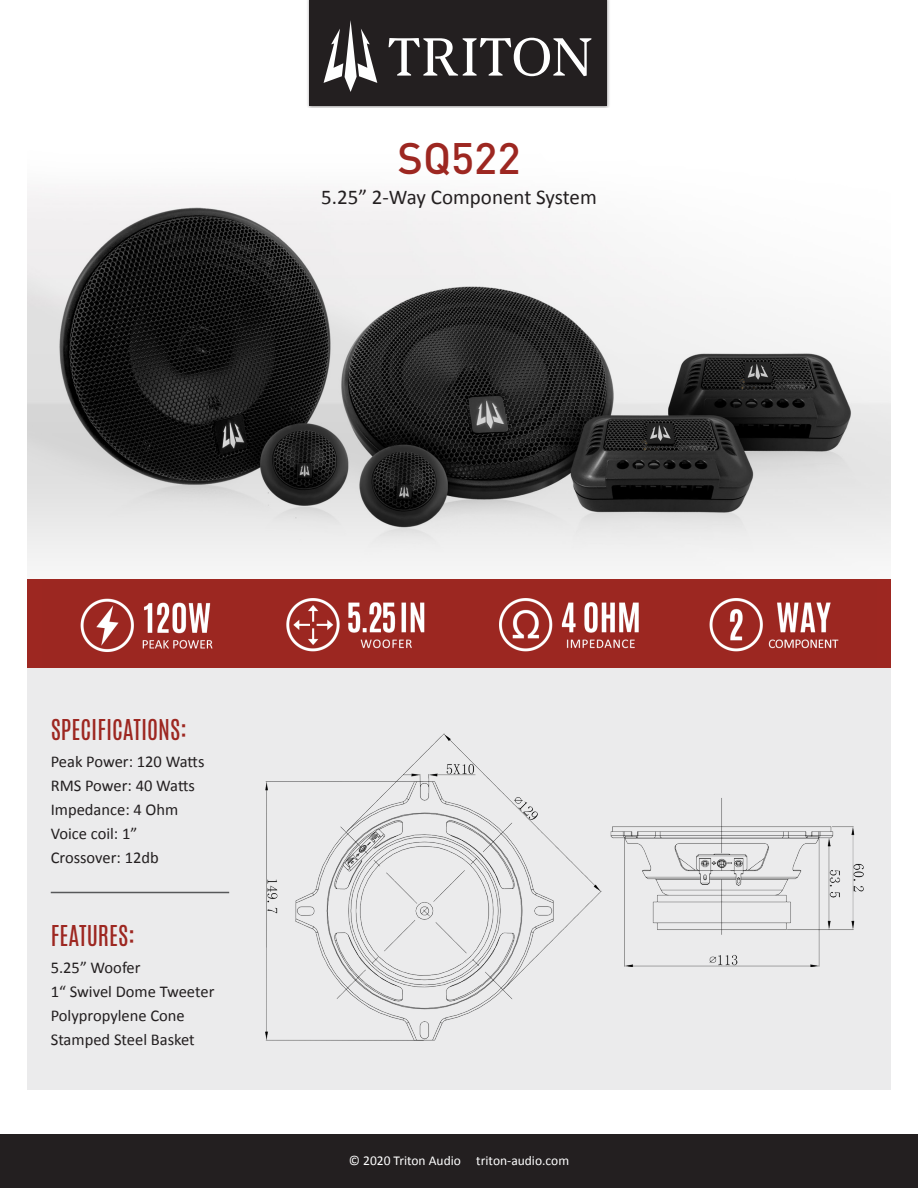
<style>
.page{position:relative;width:918px;height:1188px;background:#fff}
.page>*{position:absolute;margin:0;border:0;box-sizing:border-box;transform-origin:0 0}
.t1{font:500 43.5px "DIN Pro";color:#9d2721}
.t2{font:24px "Antonio";color:#9d2721}
.t3{font:24px "Antonio";color:#9d2721}
.t4{font:21px "Calibri";color:#231f20}
.t5{font:16.5px "Calibri";color:#231f20}
.t6{font:13.5px "Calibri";color:#fff}
</style>
<div class="page">
<div style="left:27px;top:665px;width:864px;height:425px;background:#ebebec"></div>
<div style="left:306px;top:0;width:304px;height:110px;background:#231f20;opacity:.5"></div>
<div style="left:310px;top:0;width:297px;height:106px;background:#231f20"></div>
<svg style="left:324px;top:20px;width:53px;height:72px"></svg>
<svg style="left:389px;top:38px;width:202px;height:38px"></svg>
<div style="left:0;top:1134px;width:918px;height:54px;background:#231f20"></div>
<div style="left:27px;top:577px;width:864px;height:90px;background:#9d2721"></div>
<img style="left:27px;top:108px;width:864px;height:471px">
<img style="left:80px;top:598px;width:759px;height:54px">
<hr style="left:51px;top:892px;width:178px;height:1px;background:#57585a">
<img style="left:265px;top:734px;width:598px;height:306px">
<p class="t1" style="left:397px;top:124px;width:125px">SQ522</p>
<p class="t4" style="left:321px;top:184px;width:277px">5.25” 2-Way Component System</p>
<p class="t2" style="left:51px;top:712px;width:138px">SPECIFICATIONS:</p>
<p class="t5" style="left:51px;top:752px;width:155px">Peak Power: 120 Watts</p>
<p class="t5" style="left:51px;top:776px;width:146px">RMS Power: 40 Watts</p>
<p class="t5" style="left:51px;top:800px;width:129px">Impedance: 4 Ohm</p>
<p class="t5" style="left:51px;top:824px;width:88px">Voice coil: 1”</p>
<p class="t5" style="left:51px;top:848px;width:109px">Crossover: 12db</p>
<p class="t3" style="left:51px;top:918px;width:86px">FEATURES:</p>
<p class="t5" style="left:51px;top:957px;width:91px">5.25” Woofer</p>
<p class="t5" style="left:51px;top:981px;width:165px">1“ Swivel Dome Tweeter</p>
<p class="t5" style="left:51px;top:1005px;width:136px">Polypropylene Cone</p>
<p class="t5" style="left:51px;top:1029px;width:146px">Stamped Steel Basket</p>
<p class="t6" style="left:349px;top:1152px;width:222px">© 2020 Triton Audio triton-audio.com</p>
</div>
